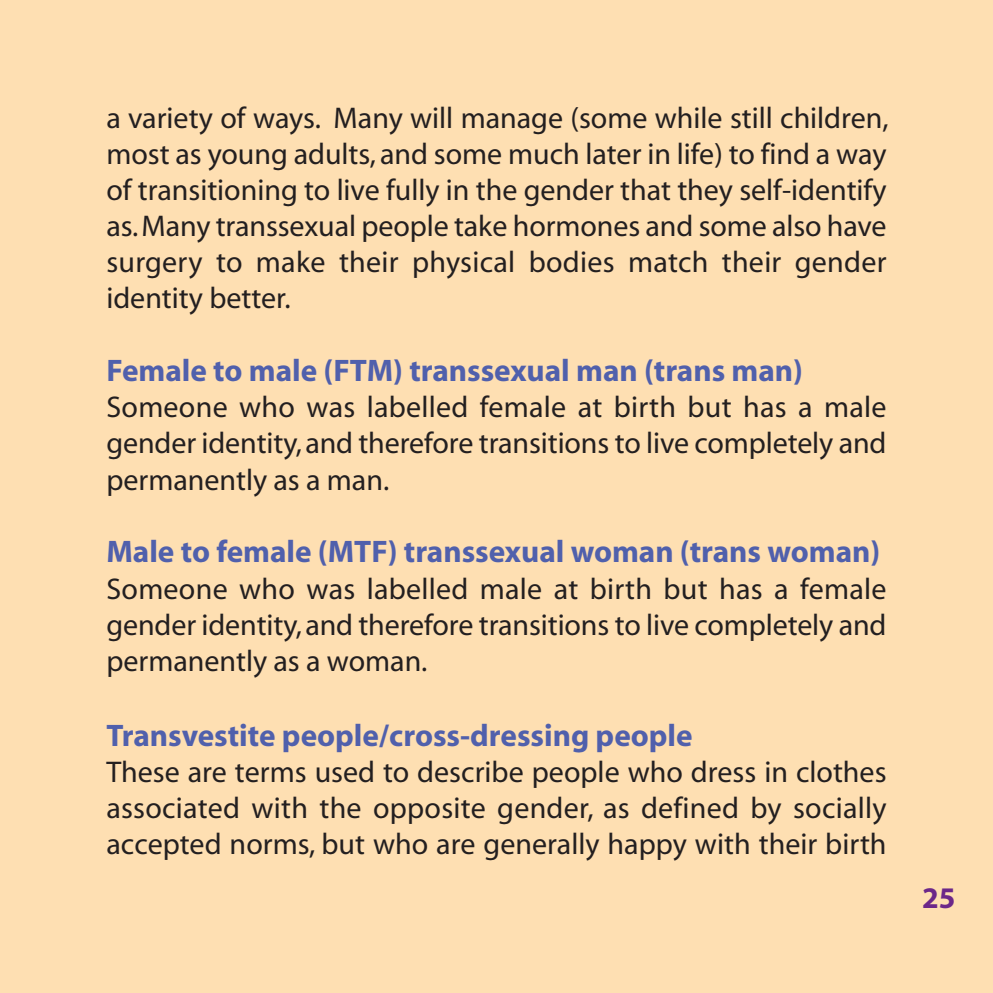
<style>
.page{position:relative;width:993px;height:993px;background:#fff}
.page>*{position:absolute;margin:0;border:0;box-sizing:border-box;transform-origin:0 0}
.t1{font:700 31.25px "Myriad";color:#5060ac}
.t2{font:30px/36px "Myriad";color:#231f20;text-align:justify}
.t3{font:700 30px "Myriad";color:#6c2789}
</style>
<div class="page">
<div style="left:0;top:0;width:992px;height:992px;background:#fedfb2"></div>
<p class="t2" style="left:106px;top:102px;width:783px">a variety of ways. Many will manage (some while still children, most as young adults, and some much later in life) to find a way of transitioning to live fully in the gender that they self-identify as.Many transsexual people take hormones and some also have surgery to make their physical bodies match their gender identity better.</p>
<p class="t1" style="left:106px;top:358px;width:698px">Female to male (FTM) transsexual man (trans man)</p>
<p class="t2" style="left:106px;top:392px;width:781px">Someone who was labelled female at birth but has a male gender identity, and therefore transitions to live completely and permanently as a man.</p>
<p class="t1" style="left:106px;top:540px;width:775px">Male to female (MTF) transsexual woman (trans woman)</p>
<p class="t2" style="left:106px;top:573px;width:781px">Someone who was labelled male at birth but has a female gender identity, and therefore transitions to live completely and permanently as a woman.</p>
<p class="t1" style="left:106px;top:723px;width:587px">Transvestite people/cross-dressing people</p>
<p class="t2" style="left:106px;top:756px;width:781px">These are terms used to describe people who dress in clothes associated with the opposite gender, as defined by socially accepted norms, but who are generally happy with their birth</p>
<p class="t3" style="left:921px;top:886px;width:35px">25</p>
</div>
